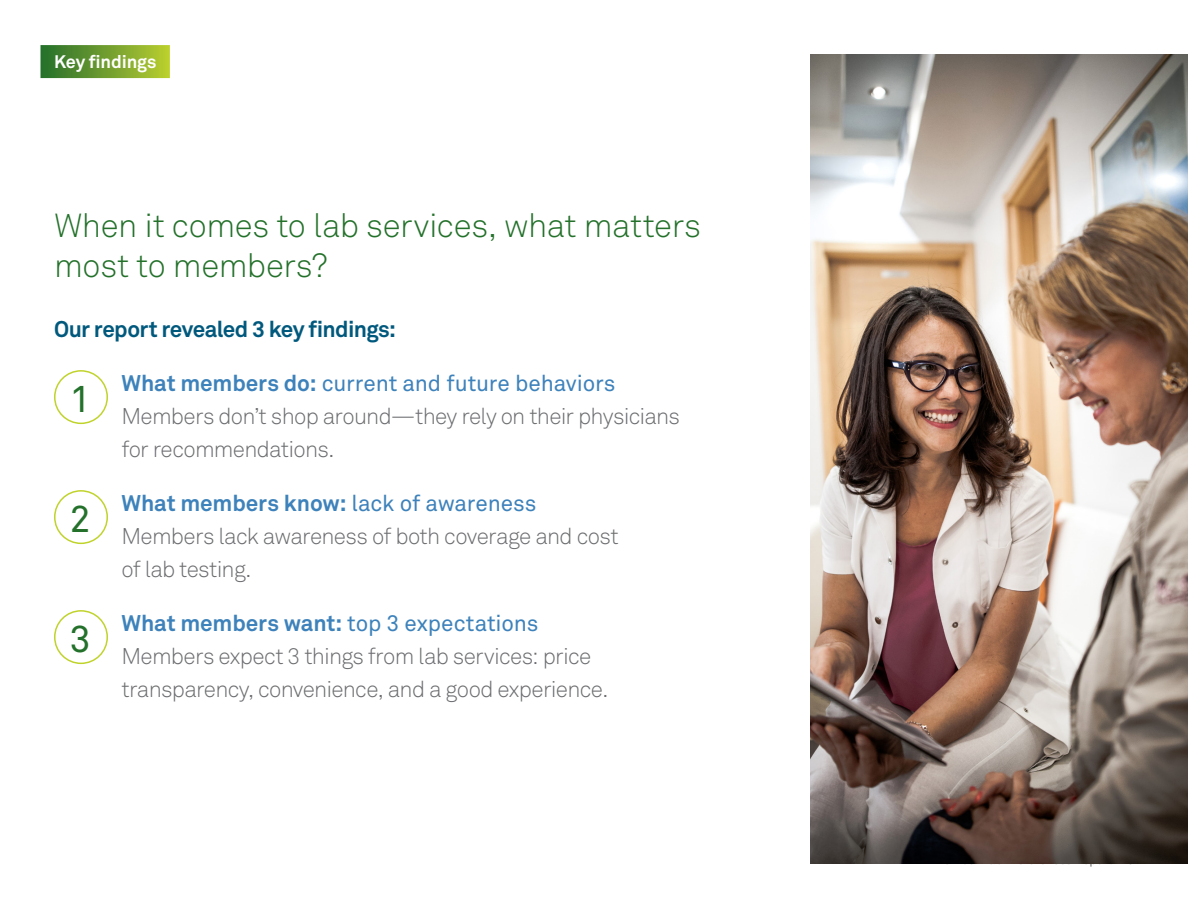
<style>
.page{position:relative;width:1188px;height:918px;background:#fff}
.page>*{position:absolute;margin:0;border:0;box-sizing:border-box;transform-origin:0 0}
.t1{font:37.5px "Akkurat Pro";color:#23712a}
.t2{font:300 33px/39.6px "Akkurat Pro";letter-spacing:-.01em;color:#23712a}
.t3{font:300 22.5px/33px "Akkurat Pro";letter-spacing:-.03em;color:#6c6d70}
.t4{font:700 22.5px "Akkurat Pro";letter-spacing:-.005em;color:#3d82bb}
.t5{font:22.5px "Akkurat Pro";letter-spacing:-.005em;color:#3d82bb}
.t6{font:700 22.5px "Akkurat Pro";letter-spacing:-.025em;color:#00597d}
.t7{font:700 18px "Akkurat Pro";letter-spacing:-.01em;color:#fff}
.s1{font-weight:700}
.s2{font-weight:400}
</style>
<div class="page">
<div style="left:54px;top:370px;width:54px;height:54px;border:2px solid #c0d32b;border-radius:50%"></div>
<div style="left:54px;top:490px;width:54px;height:54px;border:2px solid #c0d32b;border-radius:50%"></div>
<div style="left:54px;top:610px;width:54px;height:54px;border:2px solid #c0d32b;border-radius:50%"></div>
<div style="left:40px;top:45px;width:130px;height:33px;background:linear-gradient(to right,#236d2c,#bacd30)"></div>
<img style="left:810px;top:54px;width:378px;height:810px">
<p class="t7" style="left:54px;top:51px;width:104px">Key findings</p>
<p class="t2" style="left:54px;top:206px;width:648px">When it comes to lab services, what matters most to members?</p>
<p class="t6" style="left:54px;top:315px;width:344px">Our report revealed 3 key findings:</p>
<p class="t1" style="left:70px;top:377px;width:23px">1</p>
<p class="t1" style="left:70px;top:497px;width:23px">2</p>
<p class="t5" style="left:122px;top:370px;width:496px"><span class="s1">What members do:</span> current and future behaviors</p>
<p class="t3" style="left:122px;top:400px;width:560px">Members don’t shop around—they rely on their physicians for recommendations.</p>
<p class="t4" style="left:122px;top:489px;width:417px">What members know: <span class="s2">lack of awareness</span></p>
<p class="t3" style="left:122px;top:520px;width:499px">Members lack awareness of both coverage and cost of lab testing.</p>
<p class="t1" style="left:70px;top:617px;width:23px">3</p>
<p class="t4" style="left:122px;top:609px;width:419px">What members want: <span class="s2">top 3 expectations</span></p>
<p class="t3" style="left:122px;top:640px;width:488px">Members expect 3 things from lab services: price transparency, convenience, and a good experience.</p>
</div>
